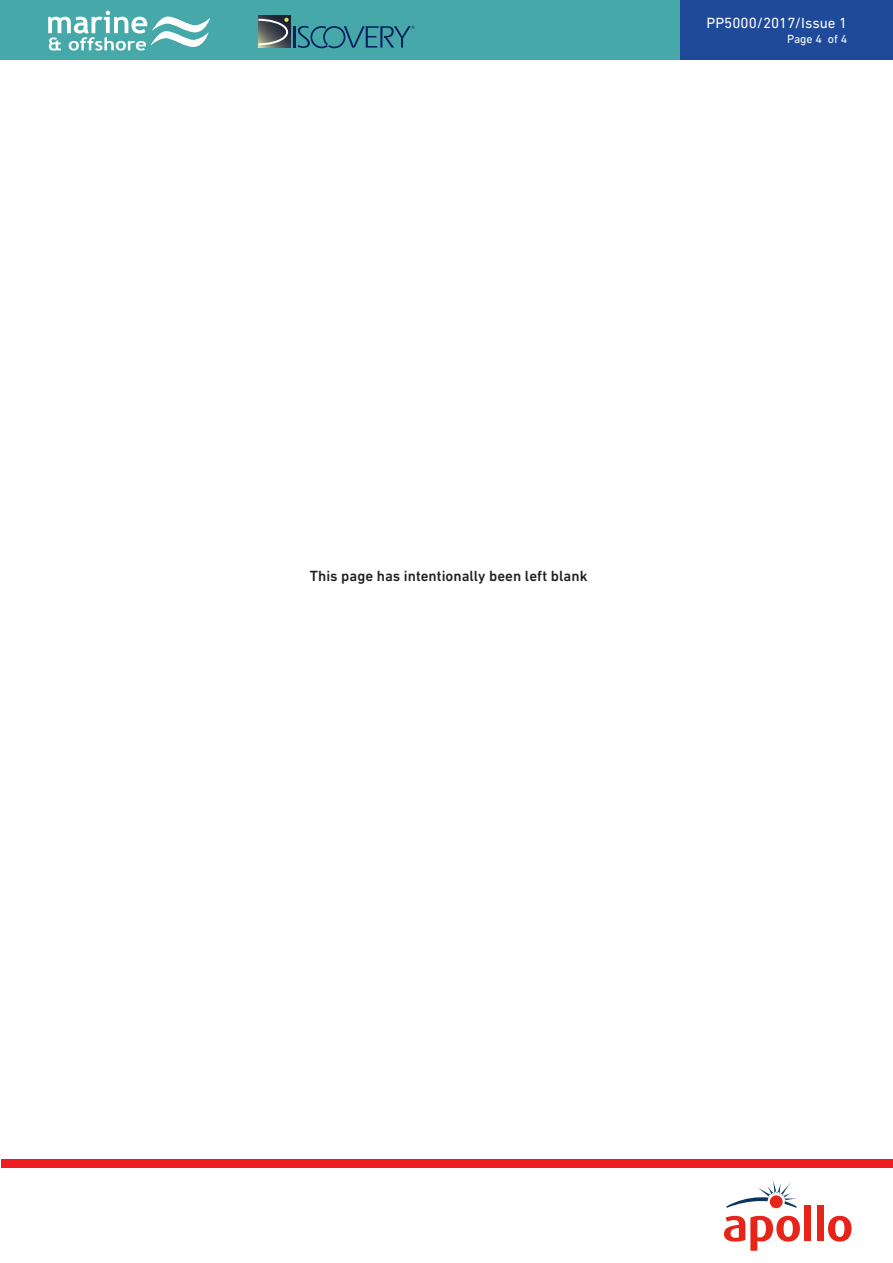
<style>
.page{position:relative;width:893px;height:1263px;background:#fff}
.page>*{position:absolute;margin:0;border:0;box-sizing:border-box;transform-origin:0 0}
.t1{font:500 15px "DIN Next LT Pro";color:#231f20}
.ppnumber{font:15px "DIN Next LT Pro";color:#fff}
.ppnumber-2{font:12px "DIN Next LT Pro";color:#fff}
</style>
<div class="page">
<div style="left:3px;top:0;width:680px;height:60px;background:#46a8a9"></div>
<svg style="left:48px;top:11px;width:162px;height:40px"></svg>
<svg style="left:258px;top:15px;width:32px;height:33px"></svg>
<hr style="left:294px;top:26px;width:2px;height:22px;background:#00205b">
<svg style="left:258px;top:18px;width:31px;height:27px"></svg>
<svg style="left:298px;top:26px;width:116px;height:22px"></svg>
<div style="left:680px;top:0;width:213px;height:60px;background:#1f4a9a"></div>
<svg style="left:724px;top:1216px;width:76px;height:35px"></svg>
<div style="left:804px;top:1205px;width:7px;height:36px;background:#e72419"></div>
<div style="left:817px;top:1205px;width:7px;height:36px;background:#e72419"></div>
<svg style="left:828px;top:1216px;width:23px;height:25px"></svg>
<svg style="left:726px;top:1178px;width:72px;height:30px"></svg>
<div style="left:1px;top:1159px;width:892px;height:8px;background:#ee1d23"></div>
<p class="ppnumber" style="left:706px;top:14px;width:142px">PP5000/2017/Issue 1</p>
<p class="ppnumber-2" style="left:787px;top:32px;width:62px">Page 4 of 4</p>
<p class="t1" style="left:310px;top:567px;width:279px">This page has intentionally been left blank</p>
</div>
